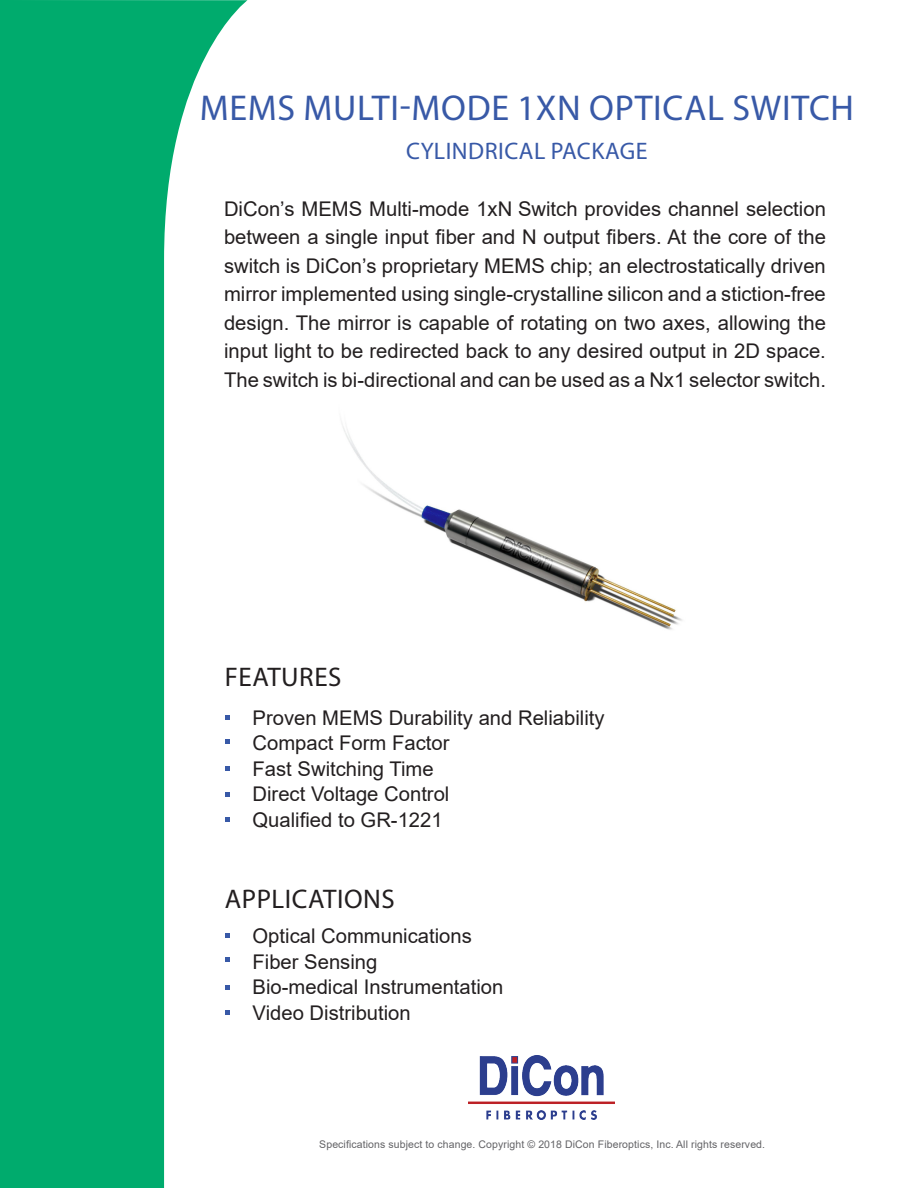
<style>
.page{position:relative;width:918px;height:1188px;background:#fff}
.page>*{position:absolute;margin:0;border:0;box-sizing:border-box;transform-origin:0 0}
.t1{font:36px "Myriad Pro";letter-spacing:.02em;color:#3859a7}
.t2{font:27px "Myriad Pro";letter-spacing:.02em;color:#231f20}
.t3{font:24px "Myriad Pro";letter-spacing:.02em;color:#3859a7}
.t4{font:20.25px/28.5px "Arial";color:#231f20;text-align:justify}
.t5{font:10.5px "Arial";letter-spacing:.01em;color:#636366}
</style>
<div class="page">
<svg style="left:0;top:0;width:248px;height:1188px;fill:#00ab6d"></svg>
<img style="left:469px;top:1055px;width:145px;height:65px">
<img style="left:342px;top:424px;width:340px;height:206px">
<svg style="left:225px;top:739px;width:5px;height:5px"></svg>
<svg style="left:225px;top:766px;width:5px;height:5px"></svg>
<svg style="left:225px;top:792px;width:5px;height:5px"></svg>
<svg style="left:225px;top:817px;width:5px;height:5px"></svg>
<svg style="left:225px;top:715px;width:5px;height:5px"></svg>
<div style="left:206px;top:831px;width:38px;height:38px;background:#fff"></div>
<svg style="left:225px;top:957px;width:5px;height:5px"></svg>
<svg style="left:225px;top:985px;width:5px;height:5px"></svg>
<svg style="left:225px;top:1010px;width:5px;height:5px"></svg>
<svg style="left:225px;top:933px;width:5px;height:5px"></svg>
<div style="left:214px;top:1029px;width:39px;height:38px;background:#fff"></div>
<p class="t1" style="left:200px;top:86px;width:656px">MEMS MULTI-MODE 1XN OPTICAL SWITCH</p>
<p class="t3" style="left:406px;top:136px;width:243px">CYLINDRICAL PACKAGE</p>
<p class="t4" style="left:224px;top:194px;width:603px">DiCon’s MEMS Multi-mode 1xN Switch provides channel selection between a single input fiber and N output fibers. At the core of the switch is DiCon’s proprietary MEMS chip; an electrostatically driven mirror implemented using single-crystalline silicon and a stiction-free design. The mirror is capable of rotating on two axes, allowing the input light to be redirected back to any desired output in 2D space.<br>The switch is bi-directional and can be used as a Nx1 selector switch.</p>
<p class="t2" style="left:225px;top:660px;width:118px">FEATURES</p>
<p class="t4" style="left:253px;top:703px;width:354px">Proven MEMS Durability and Reliability</p>
<p class="t4" style="left:253px;top:729px;width:198px">Compact Form Factor</p>
<p class="t4" style="left:253px;top:754px;width:183px">Fast Switching Time</p>
<p class="t4" style="left:253px;top:780px;width:198px">Direct Voltage Control</p>
<p class="t4" style="left:253px;top:805px;width:192px">Qualified to GR-1221</p>
<p class="t2" style="left:225px;top:882px;width:172px">APPLICATIONS</p>
<p class="t4" style="left:253px;top:922px;width:221px">Optical Communications</p>
<p class="t4" style="left:253px;top:947px;width:126px">Fiber Sensing</p>
<p class="t4" style="left:253px;top:973px;width:252px">Bio-medical Instrumentation</p>
<p class="t4" style="left:253px;top:998px;width:160px">Video Distribution</p>
<p class="t5" style="left:319px;top:1137px;width:447px">Specifications subject to change. Copyright © 2018 DiCon Fiberoptics, Inc. All rights reserved.</p>
</div>
